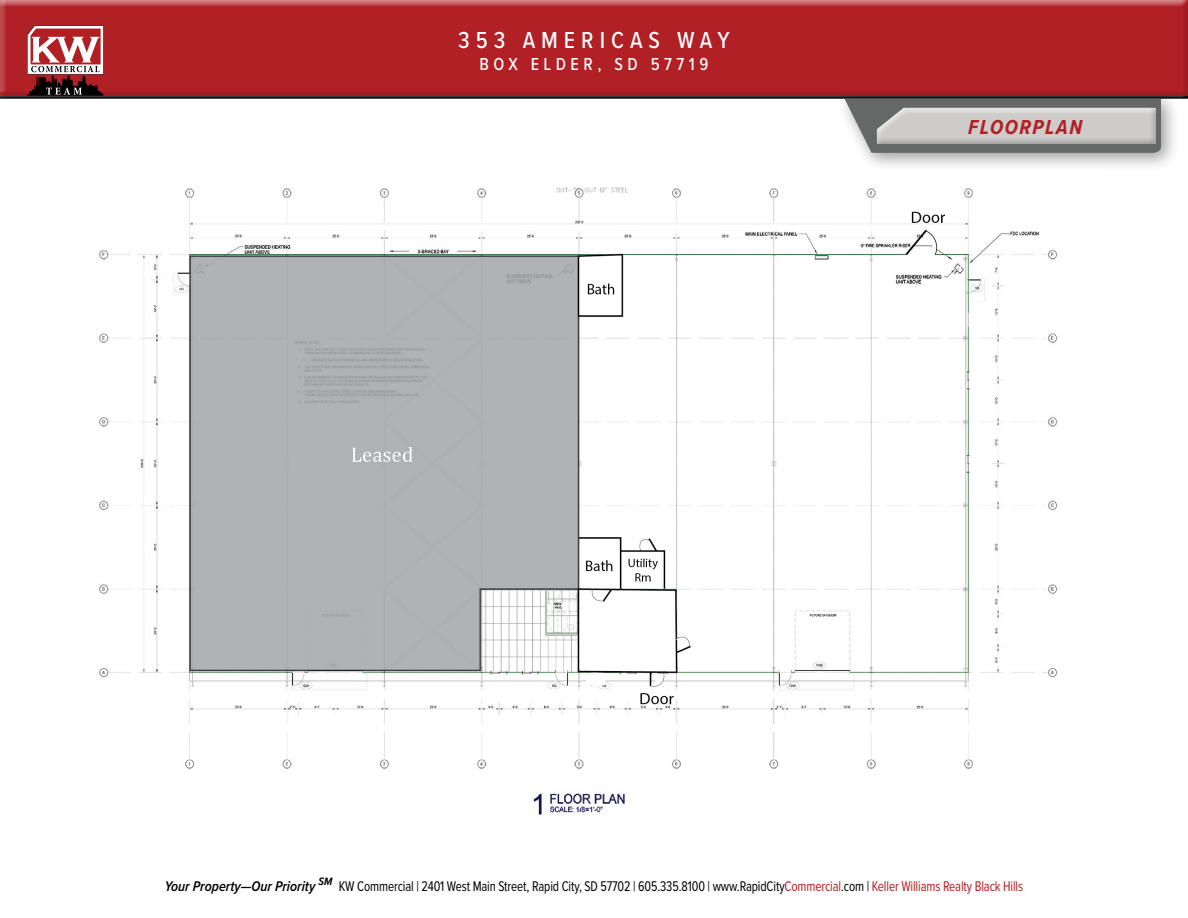
<style>
.page{position:relative;width:1188px;height:918px;background:#fff}
.page>*{position:absolute;margin:0;border:0;box-sizing:border-box;transform-origin:0 0}
.t1{font:500 24px "Proxima Nova Cond";letter-spacing:.25em;color:#fff}
.t2{font:italic 700 21px "Proxima Nova Cond";letter-spacing:.075em;color:#b12025}
.t3{font:500 18px "Proxima Nova Cond";letter-spacing:.25em;color:#fff}
.t4{font:14.55px "Proxima Nova Cond";letter-spacing:-.01em;color:#000;scale:.9 1}
.s1{font-weight:600;font-style:italic}
.s2{color:#b12025}
</style>
<div class="page">
<div style="left:0;top:0;width:1188px;height:99px;background:#000;opacity:.75"></div>
<svg style="left:27px;top:26px;width:77px;height:63px"></svg>
<div style="left:0;top:89px;width:1188px;height:12px;background:#fff;opacity:.75"></div>
<div style="left:0;top:92px;width:1188px;height:9px;background:#000;opacity:.75"></div>
<div style="left:836px;top:89px;width:345px;height:84px;background:#000;opacity:.4"></div>
<img style="left:99px;top:169px;width:1008px;height:646px">
<svg style="left:845px;top:99px;width:316px;height:54px;background:#7e7f7f"></svg>
<div style="left:869px;top:100px;width:292px;height:44px;background:#666767"></div>
<div style="left:873px;top:105px;width:290px;height:39px;background:#000;opacity:.75"></div>
<h1 class="t1" style="left:458px;top:23px;width:273px">353 AMERICAS WAY</h1>
<p class="t3" style="left:479px;top:51px;width:231px">BOX ELDER, SD 57719</p>
<h2 class="t2" style="left:968px;top:112px;width:115px">FLOORPLAN</h2>
<p class="t4" style="left:165px;top:875px;width:955px"><span class="s1">Your Property—Our Priority</span> <sup>SM</sup> KW Commercial | 2401 West Main Street, Rapid City, SD 57702 | 605.335.8100 | www.RapidCity<span class="s2">Commercial</span>.com | <span class="s2">Keller Williams Realty Black Hills</span></p>
</div>
